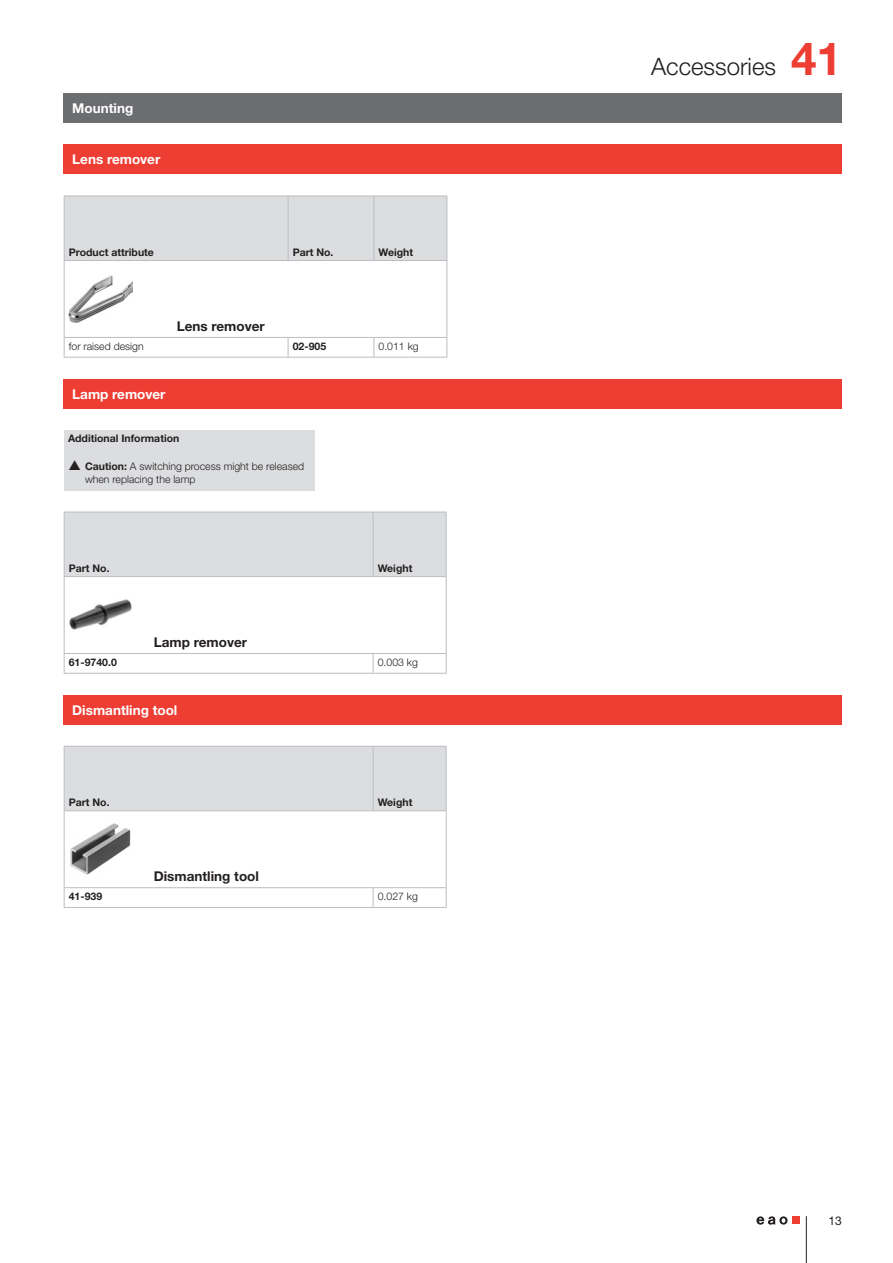
<style>
.page{position:relative;width:893px;height:1263px;background:#fff}
.page>*{position:absolute;margin:0;border:0;box-sizing:border-box;transform-origin:0 0}
.t1{font:700 45.75px "Helvetica Neue LT Pro";color:#ee3e34}
.t2{font:300 24px "Helvetica Neue LT Pro";color:#231f20}
.t3{font:700 13.5px "Helvetica Neue LT Pro";color:#fff}
.t4{font:700 13.5px "Helvetica Neue LT Pro";color:#231f20}
.t5{font:12px "Helvetica Neue LT Pro";color:#231f20}
.t6{font:700 10.5px "Helvetica Neue LT Pro";color:#231f20}
.t7{font:300 10.5px/12.6px "Helvetica Neue LT Pro";color:#231f20}
.s1{font-weight:700}
</style>
<div class="page">
<hr style="left:806px;top:1216px;width:1px;height:47px;background:#231f20">
<div style="left:792px;top:1216px;width:8px;height:8px;background:#ee3e34"></div>
<svg style="left:756px;top:1216px;width:31px;height:8px"></svg>
<div style="left:64px;top:430px;width:251px;height:60px;background:#dcdddf"></div>
<div style="left:64px;top:94px;width:778px;height:29px;background:#6c6d70"></div>
<div style="left:64px;top:145px;width:778px;height:29px;background:#ee3e34"></div>
<div style="left:65px;top:197px;width:382px;height:63px;background:#dcdddf"></div>
<hr style="left:64px;top:196px;width:1px;height:64px;background:#bcbdc0">
<hr style="left:288px;top:196px;width:1px;height:64px;background:#bcbdc0">
<hr style="left:373px;top:196px;width:1px;height:64px;background:#bcbdc0">
<hr style="left:447px;top:196px;width:1px;height:64px;background:#bcbdc0">
<hr style="left:64px;top:261px;width:1px;height:76px;background:#bcbdc0">
<hr style="left:447px;top:261px;width:1px;height:76px;background:#bcbdc0">
<svg style="left:64px;top:338px;width:1px;height:19px"></svg>
<svg style="left:288px;top:338px;width:1px;height:19px"></svg>
<svg style="left:373px;top:338px;width:1px;height:19px"></svg>
<svg style="left:447px;top:338px;width:1px;height:19px"></svg>
<hr style="left:64px;top:196px;width:224px;height:1px;background:#bcbdc0">
<hr style="left:288px;top:196px;width:86px;height:1px;background:#bcbdc0">
<hr style="left:374px;top:196px;width:73px;height:1px;background:#bcbdc0">
<hr style="left:64px;top:260px;width:224px;height:1px;background:#bcbdc0">
<hr style="left:288px;top:260px;width:86px;height:1px;background:#bcbdc0">
<hr style="left:374px;top:260px;width:73px;height:1px;background:#bcbdc0">
<hr style="left:64px;top:337px;width:224px;height:1px;background:#bcbdc0">
<hr style="left:288px;top:337px;width:86px;height:1px;background:#bcbdc0">
<hr style="left:374px;top:337px;width:73px;height:1px;background:#bcbdc0">
<hr style="left:64px;top:357px;width:224px;height:1px;background:#bcbdc0">
<hr style="left:288px;top:357px;width:86px;height:1px;background:#bcbdc0">
<hr style="left:374px;top:357px;width:73px;height:1px;background:#bcbdc0">
<img style="left:69px;top:275px;width:64px;height:48px">
<div style="left:64px;top:379px;width:778px;height:30px;background:#ee3e34"></div>
<div style="left:65px;top:513px;width:381px;height:63px;background:#dcdddf"></div>
<hr style="left:64px;top:512px;width:1px;height:64px;background:#bcbdc0">
<hr style="left:373px;top:512px;width:1px;height:64px;background:#bcbdc0">
<hr style="left:446px;top:512px;width:1px;height:64px;background:#bcbdc0">
<hr style="left:64px;top:577px;width:1px;height:76px;background:#bcbdc0">
<hr style="left:446px;top:577px;width:1px;height:76px;background:#bcbdc0">
<svg style="left:64px;top:654px;width:1px;height:19px"></svg>
<svg style="left:373px;top:654px;width:1px;height:19px"></svg>
<svg style="left:446px;top:654px;width:1px;height:19px"></svg>
<hr style="left:64px;top:512px;width:309px;height:1px;background:#bcbdc0">
<hr style="left:373px;top:512px;width:74px;height:1px;background:#bcbdc0">
<hr style="left:64px;top:576px;width:309px;height:1px;background:#bcbdc0">
<hr style="left:373px;top:576px;width:74px;height:1px;background:#bcbdc0">
<hr style="left:64px;top:653px;width:309px;height:1px;background:#bcbdc0">
<hr style="left:373px;top:653px;width:74px;height:1px;background:#bcbdc0">
<hr style="left:64px;top:673px;width:309px;height:1px;background:#bcbdc0">
<hr style="left:373px;top:673px;width:74px;height:1px;background:#bcbdc0">
<img style="left:69px;top:599px;width:63px;height:31px">
<div style="left:64px;top:695px;width:778px;height:30px;background:#ee3e34"></div>
<div style="left:65px;top:747px;width:381px;height:63px;background:#dcdddf"></div>
<hr style="left:64px;top:747px;width:1px;height:63px;background:#bcbdc0">
<hr style="left:373px;top:747px;width:1px;height:63px;background:#bcbdc0">
<hr style="left:446px;top:747px;width:1px;height:63px;background:#bcbdc0">
<hr style="left:64px;top:811px;width:1px;height:76px;background:#bcbdc0">
<hr style="left:446px;top:811px;width:1px;height:76px;background:#bcbdc0">
<svg style="left:64px;top:888px;width:1px;height:19px"></svg>
<svg style="left:373px;top:888px;width:1px;height:19px"></svg>
<svg style="left:446px;top:888px;width:1px;height:19px"></svg>
<hr style="left:64px;top:746px;width:309px;height:1px;background:#bcbdc0">
<hr style="left:373px;top:746px;width:74px;height:1px;background:#bcbdc0">
<hr style="left:64px;top:810px;width:309px;height:1px;background:#bcbdc0">
<hr style="left:373px;top:810px;width:74px;height:1px;background:#bcbdc0">
<hr style="left:64px;top:887px;width:309px;height:1px;background:#bcbdc0">
<hr style="left:373px;top:887px;width:74px;height:1px;background:#bcbdc0">
<hr style="left:64px;top:907px;width:309px;height:1px;background:#bcbdc0">
<hr style="left:373px;top:907px;width:74px;height:1px;background:#bcbdc0">
<img style="left:70px;top:823px;width:61px;height:52px">
<p class="t3" style="left:72px;top:100px;width:62px">Mounting</p>
<p class="t3" style="left:72px;top:151px;width:90px">Lens remover</p>
<p class="t6" style="left:69px;top:245px;width:87px">Product attribute</p>
<p class="t6" style="left:293px;top:245px;width:42px">Part No.</p>
<p class="t6" style="left:378px;top:245px;width:36px">Weight</p>
<p class="t4" style="left:177px;top:317px;width:90px">Lens remover</p>
<p class="t7" style="left:69px;top:339px;width:76px">for raised design</p>
<p class="t6" style="left:293px;top:339px;width:35px">02-905</p>
<p class="t7" style="left:378px;top:339px;width:42px">0.011 kg</p>
<p class="t3" style="left:72px;top:385px;width:95px">Lamp remover</p>
<p class="t6" style="left:68px;top:431px;width:113px">Additional Information</p>
<p class="t7" style="left:85px;top:460px;width:221px"><span class="s1">Caution:</span> A switching process might be released when replacing the lamp</p>
<p class="t6" style="left:69px;top:562px;width:42px">Part No.</p>
<p class="t6" style="left:378px;top:562px;width:36px">Weight</p>
<p class="t4" style="left:154px;top:634px;width:95px">Lamp remover</p>
<p class="t6" style="left:69px;top:655px;width:50px">61-9740.0</p>
<p class="t7" style="left:378px;top:655px;width:42px">0.003 kg</p>
<p class="t3" style="left:72px;top:701px;width:107px">Dismantling tool</p>
<p class="t6" style="left:69px;top:796px;width:42px">Part No.</p>
<p class="t6" style="left:378px;top:796px;width:36px">Weight</p>
<p class="t4" style="left:154px;top:868px;width:107px">Dismantling tool</p>
<p class="t6" style="left:69px;top:889px;width:35px">41-939</p>
<p class="t7" style="left:378px;top:889px;width:42px">0.027 kg</p>
<h2 class="t2" style="left:651px;top:52px;width:126px">Accessories</h2>
<h1 class="t1" style="left:791px;top:30px;width:52px">41</h1>
<p class="t5" style="left:829px;top:1213px;width:15px">13</p>
</div>
